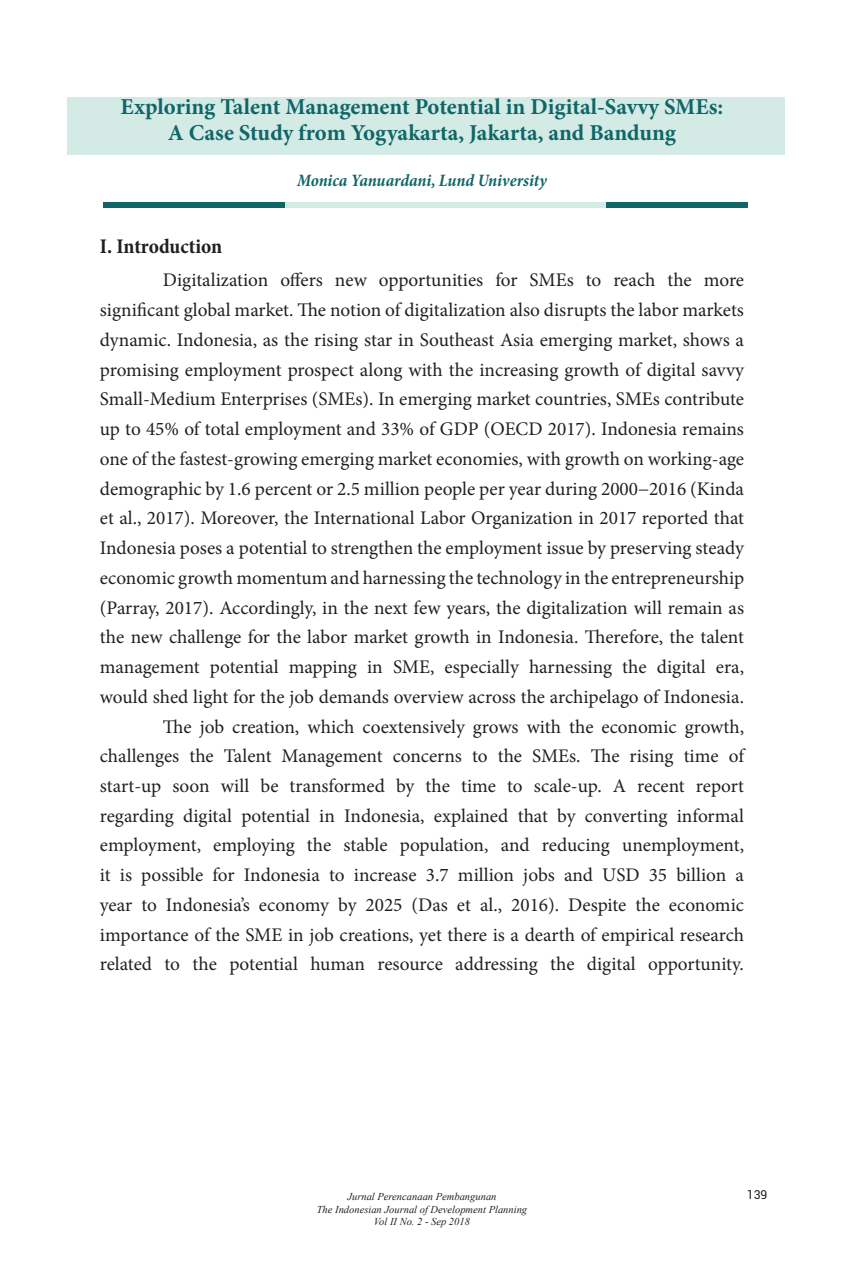
<style>
.page{position:relative;width:844px;height:1265px;background:#fff}
.page>*{position:absolute;margin:0;border:0;box-sizing:border-box;transform-origin:0 0}
.t1{font:700 22.75px/26.2px "Minion Pro";color:#106667;text-align:center}
.t2{font:700 condensed 21px "Minion Pro";letter-spacing:-.005em;color:#231f20}
.t3{font:19.25px/29.8px "Minion Pro";color:#231f20;text-align:right}
.t4{font:italic 700 condensed 17.5px "Minion Pro";letter-spacing:-.01em;color:#106667}
.t5{font:12.25px "Roboto";color:#231f20}
.t6{font:italic 10.5px/12.6px "Times New Roman";color:#231f20;text-align:center}
</style>
<div class="page">
<div style="left:103px;top:202px;width:644px;height:6px;background:#106667"></div>
<div style="left:285px;top:202px;width:321px;height:6px;background:#d3eae5"></div>
<div style="left:67px;top:97px;width:717px;height:58px;background:#d3eae5"></div>
<p class="t1" style="left:121px;top:93px;width:604px">Exploring Talent Management Potential in Digital-Savvy SMEs:<br>A Case Study from Yogyakarta, Jakarta, and Bandung</p>
<p class="t4" style="left:297px;top:168px;width:251px">Monica Yanuardani, Lund University</p>
<p class="t2" style="left:100px;top:232px;width:124px">I. Introduction</p>
<p class="t3" style="left:100px;top:265px;width:645px">Digitalization offers new opportunities for SMEs to reach the more significant global market. The notion of digitalization also disrupts the labor markets dynamic. Indonesia, as the rising star in Southeast Asia emerging market, shows a promising employment prospect along with the increasing growth of digital savvy Small-Medium Enterprises (SMEs). In emerging market countries, SMEs contribute up to 45% of total employment and 33% of GDP (OECD 2017). Indonesia remains one of the fastest-growing emerging market economies, with growth on working-age demographic by 1.6 percent or 2.5 million people per year during 2000−2016 (Kinda et al., 2017). Moreover, the International Labor Organization in 2017 reported that Indonesia poses a potential to strengthen the employment issue by preserving steady economic growth momentum and harnessing the technology in the entrepreneurship (Parray, 2017). Accordingly, in the next few years, the digitalization will remain as the new challenge for the labor market growth in Indonesia. Therefore, the talent management potential mapping in SME, especially harnessing the digital era, would shed light for the job demands overview across the archipelago of Indonesia.<br>The job creation, which coextensively grows with the economic growth, challenges the Talent Management concerns to the SMEs. The rising time of start-up soon will be transformed by the time to scale-up. A recent report regarding digital potential in Indonesia, explained that by converting informal employment, employing the stable population, and reducing unemployment, it is possible for Indonesia to increase 3.7 million jobs and USD 35 billion a year to Indonesia’s economy by 2025 (Das et al., 2016). Despite the economic importance of the SME in job creations, yet there is a dearth of empirical research related to the potential human resource addressing the digital opportunity.</p>
<p class="t6" style="left:347px;top:1190px;width:150px">Jurnal Perencanaan Pembangunan</p>
<p class="t5" style="left:746px;top:1186px;width:22px">139</p>
<p class="t6" style="left:317px;top:1203px;width:212px">The Indonesian Journal of Development Planning<br>Vol II No. 2 - Sep 2018</p>
</div>
